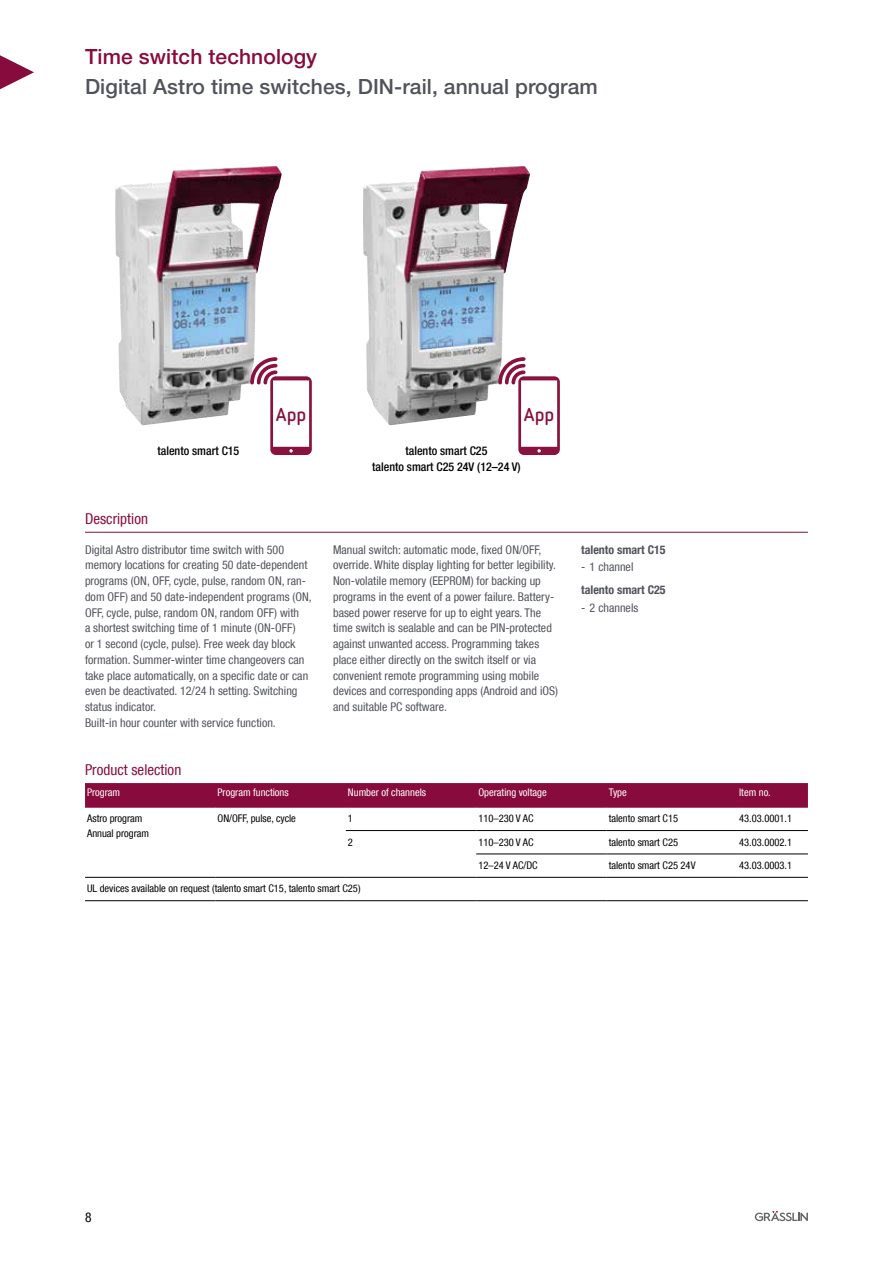
<style>
.page{position:relative;width:893px;height:1263px;background:#fff}
.page>*{position:absolute;margin:0;border:0;box-sizing:border-box;transform-origin:0 0}
.t1{font:500 21px "Helvetica Neue LT Std";letter-spacing:.005em;color:#50535a}
.t2{font:500 21px "Helvetica Neue LT Std";letter-spacing:.005em;color:#880b3d}
.t3{font:700 18.45px "Netto Offc Pro";letter-spacing:-.005em;color:#89123e}
.t4{font:condensed 15px "Helvetica Neue LT Com";letter-spacing:.005em;color:#880b3d}
.t5{font:condensed 13.5px "Helvetica Neue LT Com";color:#000}
.t6{font:condensed 12px/15.8px "Helvetica Neue LT Com";letter-spacing:.005em;color:#50535a}
.t7{font:500 condensed 12px/16.5px "Helvetica Neue LT Com";color:#000;text-align:center}
.t8{font:700 condensed 12px "Helvetica Neue LT Com";color:#50535a}
.t9{font:condensed 10.5px/14.7px "Helvetica Neue LT Com";color:#000}
.t10{font:condensed 10.5px "Helvetica Neue LT Com";color:#fff}
</style>
<div class="page">
<svg style="left:755px;top:1211px;width:53px;height:10px"></svg>
<svg style="left:1px;top:55px;width:33px;height:34px"></svg>
<hr style="left:0;top:55px;width:1px;height:34px;background:#880b3d">
<hr style="left:85px;top:532px;width:723px;height:1px;background:#880b3d">
<img style="left:115px;top:166px;width:167px;height:259px">
<img style="left:363px;top:166px;width:167px;height:259px">
<div style="left:85px;top:784px;width:723px;height:23px;background:#880b3d"></div>
<hr style="left:85px;top:783px;width:130px;height:1px;background:#880b3d">
<hr style="left:85px;top:807px;width:130px;height:1px;background:#880b3d">
<hr style="left:215px;top:783px;width:131px;height:1px;background:#880b3d">
<hr style="left:215px;top:807px;width:131px;height:1px;background:#880b3d">
<hr style="left:346px;top:783px;width:130px;height:1px;background:#880b3d">
<hr style="left:476px;top:783px;width:131px;height:1px;background:#880b3d">
<hr style="left:346px;top:807px;width:130px;height:1px;background:#880b3d">
<hr style="left:476px;top:807px;width:131px;height:1px;background:#880b3d">
<hr style="left:607px;top:783px;width:130px;height:1px;background:#880b3d">
<hr style="left:607px;top:807px;width:130px;height:1px;background:#880b3d">
<hr style="left:737px;top:783px;width:71px;height:1px;background:#880b3d">
<hr style="left:737px;top:807px;width:71px;height:1px;background:#880b3d">
<hr style="left:476px;top:830px;width:131px;height:1px;background:#000">
<hr style="left:607px;top:830px;width:130px;height:1px;background:#000">
<hr style="left:737px;top:830px;width:71px;height:1px;background:#000">
<hr style="left:607px;top:854px;width:130px;height:1px;background:#000">
<hr style="left:737px;top:854px;width:71px;height:1px;background:#000">
<hr style="left:737px;top:877px;width:71px;height:1px;background:#000">
<hr style="left:737px;top:900px;width:71px;height:1px;background:#000">
<hr style="left:85px;top:877px;width:130px;height:1px;background:#000">
<hr style="left:215px;top:877px;width:131px;height:1px;background:#000">
<hr style="left:346px;top:877px;width:130px;height:1px;background:#000">
<hr style="left:476px;top:877px;width:131px;height:1px;background:#000">
<hr style="left:607px;top:877px;width:130px;height:1px;background:#000">
<hr style="left:85px;top:900px;width:130px;height:1px;background:#000">
<hr style="left:215px;top:900px;width:131px;height:1px;background:#000">
<hr style="left:346px;top:900px;width:130px;height:1px;background:#000">
<hr style="left:476px;top:900px;width:131px;height:1px;background:#000">
<hr style="left:607px;top:900px;width:130px;height:1px;background:#000">
<hr style="left:346px;top:830px;width:130px;height:1px;background:#000">
<hr style="left:476px;top:854px;width:131px;height:1px;background:#000">
<svg style="left:250px;top:357px;width:62px;height:98px"></svg>
<svg style="left:498px;top:357px;width:62px;height:98px"></svg>
<h1 class="t2" style="left:85px;top:44px;width:234px">Time switch technology</h1>
<h1 class="t1" style="left:85px;top:74px;width:514px">Digital Astro time switches, DIN-rail, annual program</h1>
<h2 class="t3" style="left:276px;top:403px;width:32px">App</h2>
<h2 class="t3" style="left:524px;top:403px;width:32px">App</h2>
<p class="t7" style="left:157px;top:442px;width:83px">talento smart C15</p>
<p class="t7" style="left:372px;top:442px;width:150px">talento smart C25<br>talento smart C25 24V (12–24 V)</p>
<p class="t4" style="left:85px;top:509px;width:64px">Description</p>
<p class="t6" style="left:85px;top:541px;width:228px">Digital Astro distributor time switch with 500 memory locations for creating 50 date-dependent programs (ON, OFF, cycle, pulse, random ON, ran&shy;dom OFF) and 50 date-independent programs (ON, OFF, cycle, pulse, random ON, random OFF) with<br>a shortest switching time of 1 minute (ON-OFF)<br>or 1 second (cycle, pulse). Free week day block formation. Summer-winter time changeovers can take place automatically, on a specific date or can even be deactivated. 12/24 h setting. Switching status indicator.<br>Built-in hour counter with service function.</p>
<p class="t6" style="left:333px;top:541px;width:227px">Manual switch: automatic mode, fixed ON/OFF, override. White display lighting for better legibility.<br>Non-volatile memory (EEPROM) for backing up programs in the event of a power failure. Battery&shy;based power reserve for up to eight years. The time switch is sealable and can be PIN-protected against unwanted access. Programming takes place either directly on the switch itself or via convenient remote programming using mobile devices and corresponding apps (Android and iOS) and suitable PC software.</p>
<p class="t8" style="left:581px;top:542px;width:86px">talento smart C15</p>
<p class="t6" style="left:581px;top:559px;width:54px">- 1 channel</p>
<p class="t8" style="left:581px;top:583px;width:86px">talento smart C25</p>
<p class="t6" style="left:581px;top:600px;width:59px">- 2 channels</p>
<p class="t4" style="left:85px;top:761px;width:98px">Product selection</p>
<p class="t10" style="left:87px;top:786px;width:35px">Program</p>
<p class="t10" style="left:218px;top:786px;width:73px">Program functions</p>
<p class="t10" style="left:348px;top:786px;width:80px">Number of channels</p>
<p class="t10" style="left:478px;top:786px;width:70px">Operating voltage</p>
<p class="t10" style="left:609px;top:786px;width:20px">Type</p>
<p class="t10" style="left:739px;top:786px;width:33px">Item no.</p>
<p class="t9" style="left:87px;top:811px;width:64px">Astro program<br>Annual program</p>
<p class="t9" style="left:218px;top:811px;width:80px">ON/OFF, pulse, cycle</p>
<p class="t9" style="left:348px;top:811px;width:7px">1</p>
<p class="t9" style="left:478px;top:811px;width:57px">110–230 V AC</p>
<p class="t9" style="left:609px;top:811px;width:71px">talento smart C15</p>
<p class="t9" style="left:739px;top:811px;width:54px">43.03.0001.1</p>
<p class="t9" style="left:348px;top:834px;width:7px">2</p>
<p class="t9" style="left:478px;top:834px;width:57px">110–230 V AC</p>
<p class="t9" style="left:609px;top:834px;width:71px">talento smart C25</p>
<p class="t9" style="left:739px;top:834px;width:54px">43.03.0002.1</p>
<p class="t9" style="left:478px;top:858px;width:61px">12–24 V AC/DC</p>
<p class="t9" style="left:609px;top:858px;width:88px">talento smart C25 24V</p>
<p class="t9" style="left:739px;top:858px;width:54px">43.03.0003.1</p>
<p class="t9" style="left:87px;top:881px;width:275px">UL devices available on request (talento smart C15, talento smart C25)</p>
<p class="t5" style="left:85px;top:1209px;width:8px">8</p>
</div>
